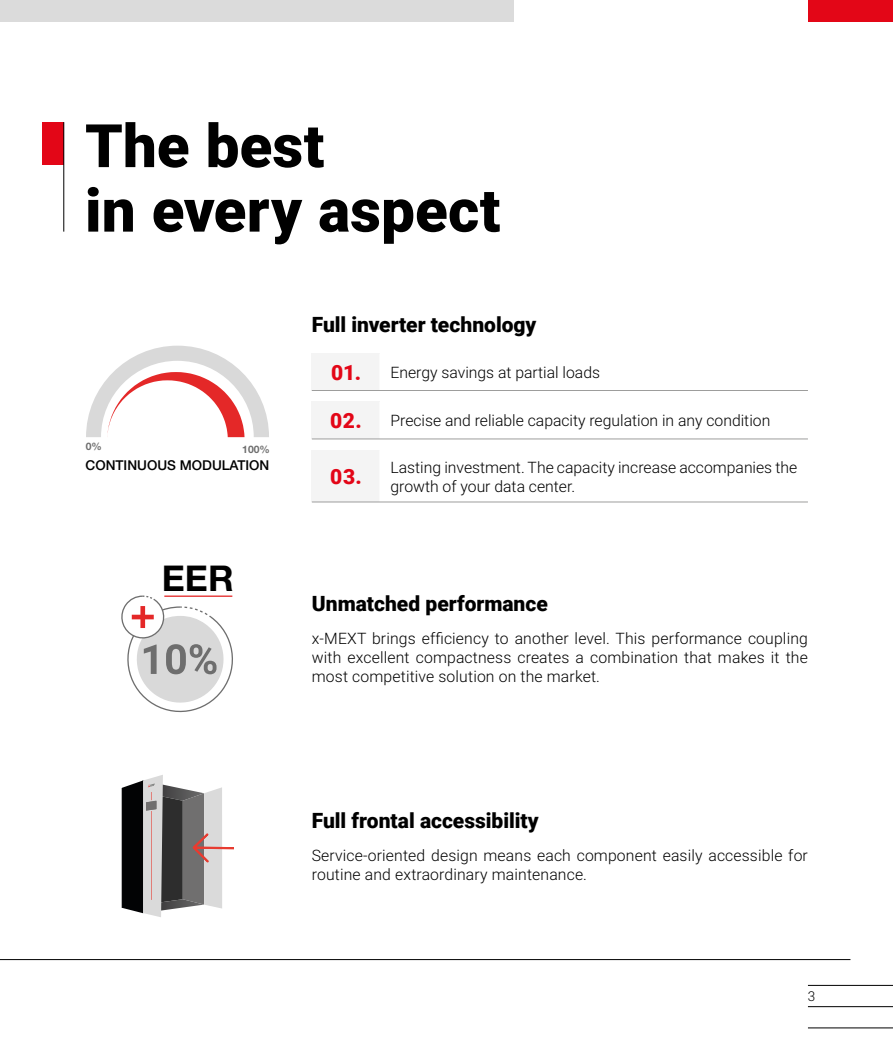
<style>
.page{position:relative;width:893px;height:1063px;background:#fff}
.page>*{position:absolute;margin:0;border:0;box-sizing:border-box;transform-origin:0 0}
.t1{font:900 60px/64.5px "Roboto";letter-spacing:.005em;color:#000}
.t2{font:700 35.55px "Helvetica Neue LT Std";color:#000}
.t3{font:900 21px "Roboto";color:#000}
.t4{font:900 21px "Roboto";color:#e30617}
.t5{font:300 15.75px/18.9px "Roboto";color:#000}
.t6{font:500 13.65px "Helvetica Neue LT Std";color:#000}
.t7{font:300 13.5px "Roboto";color:#000}
.t8{font:700 10.35px "Helvetica Neue LT Std";color:#6e6e6e}
.s1{font-weight:900;font-size:21px;color:#e30617}
</style>
<div class="page">
<div style="left:0;top:0;width:514px;height:21px;background:#dbdbdb"></div>
<div style="left:808px;top:0;width:85px;height:21px;background:#e30617"></div>
<hr style="left:0;top:959px;width:850px;height:1px;background:#000">
<hr style="left:808px;top:1028px;width:85px;height:1px;background:#000">
<hr style="left:808px;top:1006px;width:85px;height:1px;background:#000">
<hr style="left:808px;top:985px;width:85px;height:1px;background:#000">
<div style="left:43px;top:122px;width:21px;height:43px;background:#e30617"></div>
<hr style="left:63px;top:122px;width:1px;height:110px;background:#000">
<div style="left:312px;top:354px;width:68px;height:37px;background:#f4f4f4"></div>
<hr style="left:379px;top:354px;width:1px;height:37px;background:#fff">
<hr style="left:312px;top:390px;width:496px;height:1px;background:#9d9d9c">
<div style="left:312px;top:402px;width:68px;height:37px;background:#f4f4f4"></div>
<hr style="left:379px;top:402px;width:1px;height:37px;background:#fff">
<hr style="left:312px;top:439px;width:496px;height:1px;background:#9d9d9c">
<div style="left:312px;top:450px;width:68px;height:52px;background:#f4f4f4"></div>
<hr style="left:379px;top:450px;width:1px;height:52px;background:#fff">
<hr style="left:312px;top:502px;width:496px;height:1px;background:#9d9d9c">
<svg style="left:86px;top:346px;width:183px;height:91px"></svg>
<svg style="left:121px;top:595px;width:112px;height:117px"></svg>
<svg style="left:122px;top:775px;width:111px;height:142px"></svg>
<h1 class="t1" style="left:85px;top:111px;width:417px">The best<br>in every aspect</h1>
<p class="t8" style="left:86px;top:440px;width:18px">0%</p>
<p class="t8" style="left:242px;top:443px;width:29px">100%</p>
<p class="t6" style="left:86px;top:457px;width:185px">CONTINUOUS MODULATION</p>
<h2 class="t2" style="left:162px;top:557px;width:73px">EER</h2>
<h3 class="t3" style="left:312px;top:310px;width:226px">Full inverter technology</h3>
<p class="t5" style="left:331px;top:362px;width:271px"><span class="s1">01.</span> Energy savings at partial loads</p>
<p class="t5" style="left:330px;top:411px;width:442px"><span class="s1">02.</span> Precise and reliable capacity regulation in any condition</p>
<h3 class="t4" style="left:330px;top:462px;width:33px">03.</h3>
<p class="t5" style="left:390px;top:457px;width:408px">Lasting investment. The capacity increase accompanies the growth of your data center.</p>
<h3 class="t3" style="left:312px;top:589px;width:237px">Unmatched performance</h3>
<p class="t5" style="left:312px;top:628px;width:498px;text-align:justify">x-MEXT brings efficiency to another level. This performance coupling with excellent compactness creates a combination that makes it the most competitive solution on the market.</p>
<h3 class="t3" style="left:312px;top:806px;width:228px">Full frontal accessibility</h3>
<p class="t5" style="left:312px;top:845px;width:498px">Service-oriented design means each component easily accessible for routine and extraordinary maintenance.</p>
<p class="t7" style="left:808px;top:987px;width:9px">3</p>
</div>
